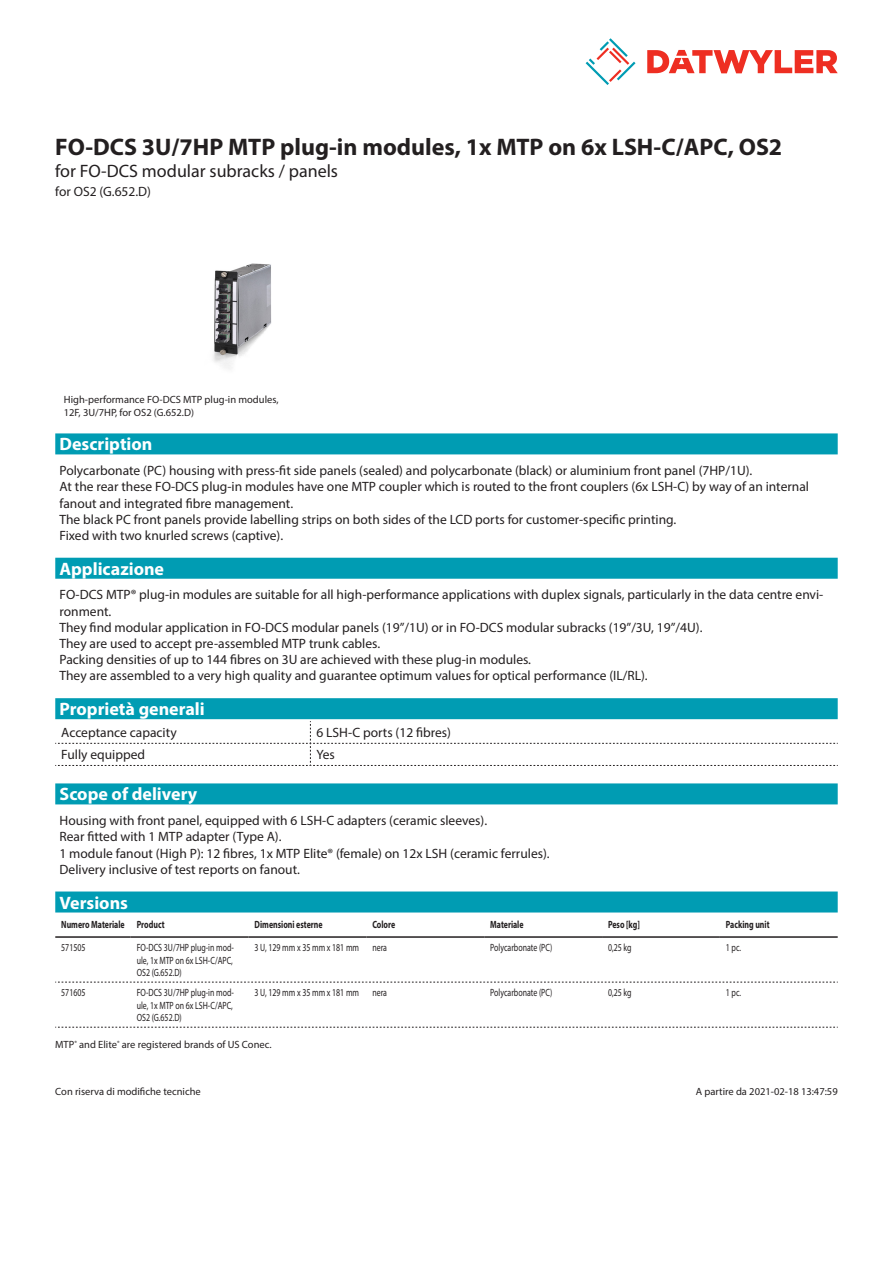
<style>
.page{position:relative;width:893px;height:1263px;background:#fff}
.page>*{position:absolute;margin:0;border:0;box-sizing:border-box;transform-origin:0 0}
.Product_Head{font:700 24px "Myriad Pro";color:#231f20}
.Standard_Head_Proper{font:700 18px "Myriad Pro";color:#fff}
.SubHead{font:18px "Myriad Pro";color:#231f20}
.Standard_text{font:13.5px/16.2px "Myriad Pro";color:#231f20}
.myriad_light_propert{font:13.5px "Myriad Pro";color:#231f20}
.myriadlight{font:10.5px/12.6px "Myriad Pro";color:#231f20;text-align:justify;scale:.75 1}
.imagetext{font:10.5px/12.6px "Myriad Pro";color:#231f20}
.myriadbold{font:700 10.5px "Myriad Pro";color:#231f20;scale:.75 1}
.Footnote{font:10.5px "Myriad Pro";color:#231f20}
</style>
<div class="page">
<svg style="left:586px;top:38px;width:49px;height:47px"></svg>
<svg style="left:647px;top:50px;width:191px;height:23px"></svg>
<img style="left:213px;top:263px;width:59px;height:106px">
<div style="left:55px;top:891px;width:783px;height:21px;background:#009cb3"></div>
<hr style="left:55px;top:936px;width:76px;height:2px;background:#231f20">
<hr style="left:131px;top:936px;width:118px;height:2px;background:#231f20">
<hr style="left:249px;top:936px;width:117px;height:2px;background:#231f20">
<hr style="left:366px;top:936px;width:118px;height:2px;background:#231f20">
<hr style="left:484px;top:936px;width:118px;height:2px;background:#231f20">
<hr style="left:602px;top:936px;width:118px;height:2px;background:#231f20">
<hr style="left:720px;top:936px;width:118px;height:2px;background:#231f20">
<svg style="left:55px;top:982px;width:783px;height:1px"></svg>
<svg style="left:55px;top:1027px;width:783px;height:1px"></svg>
<div style="left:55px;top:433px;width:783px;height:21px;background:#009cb3"></div>
<div style="left:55px;top:783px;width:783px;height:21px;background:#009cb3"></div>
<div style="left:55px;top:558px;width:783px;height:21px;background:#009cb3"></div>
<div style="left:55px;top:698px;width:783px;height:21px;background:#009cb3"></div>
<svg style="left:55px;top:721px;width:783px;height:45px"></svg>
<p class="Product_Head" style="left:55px;top:131px;width:728px">FO-DCS 3U/7HP MTP plug-in modules, 1x MTP on 6x LSH-C/APC, OS2</p>
<p class="SubHead" style="left:55px;top:160px;width:284px">for FO-DCS modular subracks / panels</p>
<p class="Standard_text" style="left:55px;top:183px;width:97px">for OS2 (G.652.D)</p>
<p class="imagetext" style="left:64px;top:393px;width:216px">High-performance FO-DCS MTP plug-in modules,<br>12F, 3U/7HP, for OS2 (G.652.D)</p>
<p class="Standard_Head_Proper" style="left:60px;top:433px;width:94px">Description</p>
<p class="Standard_text" style="left:60px;top:462px;width:751px">Polycarbonate (PC) housing with press-fit side panels (sealed) and polycarbonate (black) or aluminium front panel (7HP/1U).<br>At the rear these FO-DCS plug-in modules have one MTP coupler which is routed to the front couplers (6x LSH-C) by way of an internal fanout and integrated fibre management.<br>The black PC front panels provide labelling strips on both sides of the LCD ports for customer-specific printing.<br>Fixed with two knurled screws (captive).</p>
<p class="Standard_Head_Proper" style="left:60px;top:557px;width:106px">Applicazione</p>
<p class="Standard_text" style="left:60px;top:587px;width:765px">FO-DCS MTP® plug-in modules are suitable for all high-performance applications with duplex signals, particularly in the data centre envi&shy;ronment.<br>They find modular application in FO-DCS modular panels (19”/1U) or in FO-DCS modular subracks (19”/3U, 19”/4U).<br>They are used to accept pre-assembled MTP trunk cables.<br>Packing densities of up to 144 fibres on 3U are achieved with these plug-in modules.<br>They are assembled to a very high quality and guarantee optimum values for optical performance (IL/RL).</p>
<p class="Standard_Head_Proper" style="left:60px;top:697px;width:147px">Proprietà generali</p>
<p class="myriad_light_propert" style="left:61px;top:724px;width:117px">Acceptance capacity</p>
<p class="myriad_light_propert" style="left:316px;top:724px;width:136px">6 LSH-C ports (12 fibres)</p>
<p class="myriad_light_propert" style="left:61px;top:747px;width:85px">Fully equipped</p>
<p class="myriad_light_propert" style="left:316px;top:747px;width:20px">Yes</p>
<p class="Standard_Head_Proper" style="left:60px;top:783px;width:139px">Scope of delivery</p>
<p class="Standard_text" style="left:60px;top:812px;width:492px">Housing with front panel, equipped with 6 LSH-C adapters (ceramic sleeves).<br>Rear fitted with 1 MTP adapter (Type A).<br>1 module fanout (High P): 12 fibres, 1x MTP Elite® (female) on 12x LSH (ceramic ferrules).<br>Delivery inclusive of test reports on fanout.</p>
<p class="Standard_Head_Proper" style="left:60px;top:891px;width:70px">Versions</p>
<p class="myriadbold" style="left:61px;top:918px;width:86px">Numero Materiale</p>
<p class="myriadbold" style="left:137px;top:918px;width:39px">Product</p>
<p class="myriadbold" style="left:255px;top:918px;width:92px">Dimensioni esterne</p>
<p class="myriadbold" style="left:372px;top:918px;width:32px">Colore</p>
<p class="myriadbold" style="left:490px;top:918px;width:46px">Materiale</p>
<p class="myriadbold" style="left:608px;top:918px;width:44px">Peso [kg]</p>
<p class="myriadbold" style="left:726px;top:918px;width:60px">Packing unit</p>
<p class="myriadlight" style="left:61px;top:941px;width:34px">571505</p>
<p class="myriadlight" style="left:137px;top:941px;width:131px">FO-DCS 3U/7HP plug-in mod&shy;ule, 1x MTP on 6x LSH-C/APC, OS2 (G.652.D)</p>
<p class="myriadlight" style="left:255px;top:941px;width:141px">3 U, 129 mm x 35 mm x 181 mm</p>
<p class="myriadlight" style="left:372px;top:941px;width:21px">nera</p>
<p class="myriadlight" style="left:490px;top:941px;width:84px">Polycarbonate (PC)</p>
<p class="myriadlight" style="left:608px;top:941px;width:33px">0,25 kg</p>
<p class="myriadlight" style="left:726px;top:941px;width:22px">1 pc.</p>
<p class="myriadlight" style="left:61px;top:986px;width:34px">571605</p>
<p class="myriadlight" style="left:137px;top:986px;width:131px">FO-DCS 3U/7HP plug-in mod&shy;ule, 1x MTP on 6x LSH-C/APC, OS2 (G.652.D)</p>
<p class="myriadlight" style="left:255px;top:986px;width:141px">3 U, 129 mm x 35 mm x 181 mm</p>
<p class="myriadlight" style="left:372px;top:986px;width:21px">nera</p>
<p class="myriadlight" style="left:490px;top:986px;width:84px">Polycarbonate (PC)</p>
<p class="myriadlight" style="left:608px;top:986px;width:33px">0,25 kg</p>
<p class="myriadlight" style="left:726px;top:986px;width:22px">1 pc.</p>
<p class="imagetext" style="left:55px;top:1038px;width:218px">MTP<sup>®</sup> and Elite<sup>®</sup> are registered brands of US Conec.</p>
<p class="Footnote" style="left:55px;top:1085px;width:147px">Con riserva di modifiche tecniche</p>
<p class="Footnote" style="left:696px;top:1085px;width:143px">A partire da 2021-02-18 13:47:59</p>
</div>
